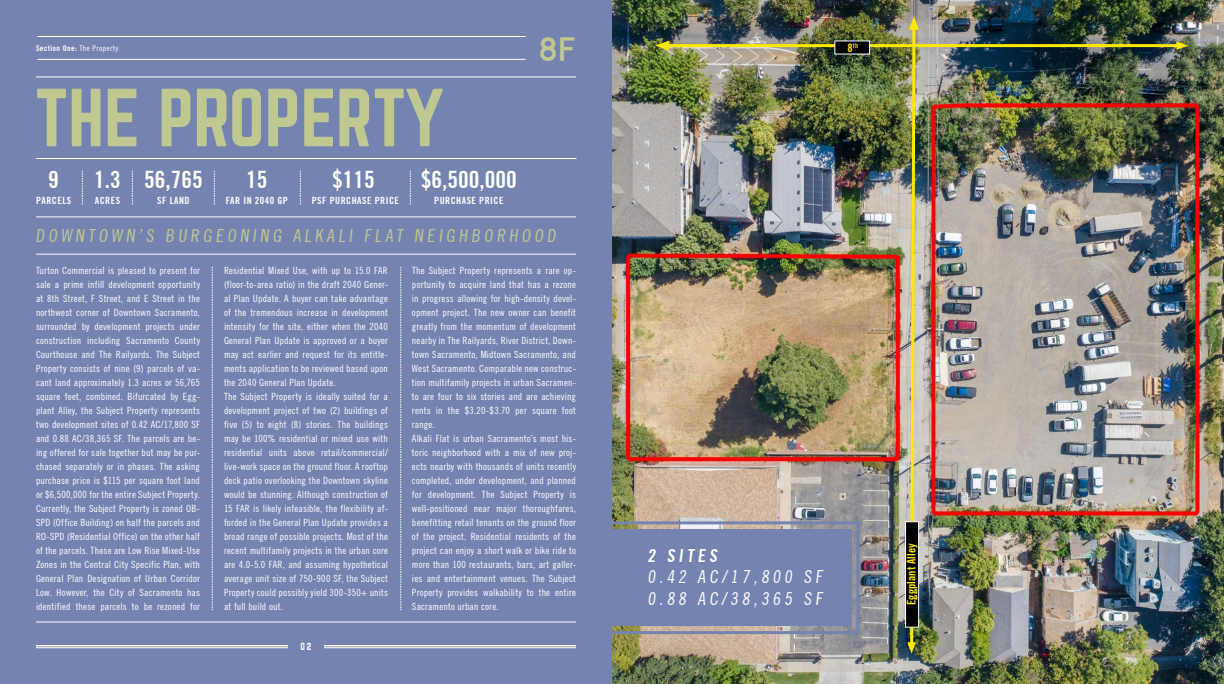
<style>
.page{position:relative;width:1224px;height:684px;background:#fff}
.page>*{position:absolute;margin:0;border:0;box-sizing:border-box;transform-origin:0 0}
.t1{font:72px "Norwester";color:#bfc891}
.t2{font:32px "ADAM.CGPRO";color:#bfc891}
.t3{font:700 condensed 24px "Trade Gothic No.20";color:#fff}
.t4{font:condensed 18px "Trade Gothic No.18";color:#bfc891}
.t5{font:condensed 18px/21.6px "Trade Gothic No.18";color:#fff}
.t6{font:700 condensed 18px "Trade Gothic No.20";color:#fff}
.t7{font:700 condensed 11.8px "Trade Gothic No.20";letter-spacing:.005em;color:#fde900}
.t8{font:condensed 10px/14px "Trade Gothic No.18";letter-spacing:.015em;color:#fff}
.t9{font:700 condensed 10px "Trade Gothic No.20";letter-spacing:.05em;color:#fff}
.t10{font:9px "Norwester";color:#fff}
.t11{font:700 condensed 8px "Trade Gothic No.20";letter-spacing:.05em;color:#fff}
.t12{font:700 condensed 6.9px "Trade Gothic No.20";color:#fde900}
.s1{font-family:"Trade Gothic No.18";font-weight:400}
.s2{font-size:11.8px}
</style>
<div class="page">
<div style="left:0;top:0;width:619px;height:684px;background:#7583b1"></div>
<img style="left:612px;top:0;width:612px;height:684px">
<svg style="left:82px;top:171px;width:1px;height:33px"></svg>
<svg style="left:132px;top:171px;width:1px;height:33px"></svg>
<svg style="left:214px;top:171px;width:1px;height:33px"></svg>
<svg style="left:300px;top:171px;width:1px;height:33px"></svg>
<svg style="left:410px;top:171px;width:1px;height:33px"></svg>
<hr style="left:36px;top:158px;width:540px;height:1px;background:#fff">
<hr style="left:36px;top:217px;width:540px;height:1px;background:#fff">
<hr style="left:36px;top:622px;width:540px;height:1px;background:#fff">
<hr style="left:36px;top:77px;width:540px;height:1px;background:#fff">
<hr style="left:36px;top:645px;width:252px;height:1px;background:#fff">
<hr style="left:36px;top:647px;width:252px;height:1px;background:#fff">
<hr style="left:324px;top:645px;width:252px;height:1px;background:#fff">
<hr style="left:324px;top:647px;width:252px;height:1px;background:#fff">
<hr style="left:36px;top:254px;width:540px;height:1px;background:#fff">
<hr style="left:37px;top:59px;width:489px;height:1px;background:#fff">
<hr style="left:37px;top:36px;width:489px;height:1px;background:#fff">
<svg style="left:212px;top:267px;width:1px;height:343px"></svg>
<svg style="left:400px;top:267px;width:1px;height:343px"></svg>
<div style="left:612px;top:529px;width:240px;height:97px;background:#7583b1"></div>
<div style="left:606px;top:521px;width:254px;height:113px;border:3px solid #7583b1"></div>
<img style="left:907px;top:16px;width:12px;height:638px">
<div style="left:905px;top:521px;width:14px;height:107px;background:#000;border:1px solid #fff"></div>
<hr style="left:664px;top:44px;width:517px;height:3px;background:#fde900">
<svg style="left:656px;top:41px;width:13px;height:10px"></svg>
<svg style="left:1176px;top:41px;width:12px;height:9px"></svg>
<div style="left:834px;top:41px;width:36px;height:13px;background:#000"></div>
<p class="t11" style="left:36px;top:44px;width:84px">Section One: <span class="s1">The Property</span></p>
<h1 class="t1" style="left:35px;top:83px;width:411px">THE PROPERTY</h1>
<h3 class="t3" style="left:48px;top:165px;width:12px">9</h3>
<h3 class="t3" style="left:94px;top:165px;width:110px">1.3 56,765</h3>
<h3 class="t3" style="left:246px;top:165px;width:23px">15</h3>
<h3 class="t3" style="left:332px;top:165px;width:44px">$115</h3>
<h3 class="t3" style="left:421px;top:165px;width:97px">$6,500,000</h3>
<p class="t9" style="left:36px;top:195px;width:37px">PARCELS</p>
<p class="t9" style="left:95px;top:195px;width:27px">ACRES</p>
<p class="t9" style="left:157px;top:195px;width:34px">SF LAND</p>
<p class="t9" style="left:226px;top:195px;width:64px">FAR IN 2040 GP</p>
<p class="t9" style="left:312px;top:195px;width:89px">PSF PURCHASE PRICE</p>
<p class="t9" style="left:434px;top:195px;width:71px">PURCHASE PRICE</p>
<h2 class="t2" style="left:538px;top:29px;width:40px">8F</h2>
<h3 class="t4" style="left:36px;top:225px;width:524px">DOWNTOWN’S BURGEONING ALKALI FLAT NEIGHBORHOOD</h3>
<p class="t8" style="left:36px;top:263px;width:166px;text-align:justify">Turton Commercial is pleased to present for sale a prime infill development opportunity at 8th Street, F Street, and E Street in the northwest corner of Downtown Sacramento, surrounded by development projects under construction including Sacramento County Courthouse and The Railyards. The Subject Property consists of nine (9) parcels of va&shy;cant land approximately 1.3 acres or 56,765 square feet, combined. Bifurcated by Egg&shy;plant Alley, the Subject Property represents two development sites of 0.42 AC/17,800 SF and 0.88 AC/38,365 SF. The parcels are be&shy;ing offered for sale together but may be pur&shy;chased separately or in phases. The asking purchase price is $115 per square foot land or $6,500,000 for the entire Subject Property.<br>Currently, the Subject Property is zoned OB-SPD (Office Building) on half the parcels and RO-SPD (Residential Office) on the other half of the parcels. These are Low Rise Mixed-Use Zones in the Central City Specific Plan, with General Plan Designation of Urban Corridor Low. However, the City of Sacramento has identified these parcels to be rezoned for</p>
<p class="t10" style="left:300px;top:642px;width:12px">02</p>
<p class="t8" style="left:224px;top:263px;width:166px">Residential Mixed Use, with up to 15.0 FAR (floor-to-area ratio) in the draft 2040 Gener&shy;al Plan Update. A buyer can take advantage of the tremendous increase in development intensity for the site, either when the 2040<br>General Plan Update is approved or a buyer may act earlier and request for its entitle&shy;ments application to be reviewed based upon the 2040 General Plan Update.<br>The Subject Property is ideally suited for a development project of two (2) buildings of five (5) to eight (8) stories. The buildings may be 100% residential or mixed use with residential units above retail/commercial/ live-work space on the ground floor. A rooftop deck patio overlooking the Downtown skyline would be stunning. Although construction of 15 FAR is likely infeasible, the flexibility af&shy;forded in the General Plan Update provides a broad range of possible projects. Most of the recent multifamily projects in the urban core are 4.0-5.0 FAR, and assuming hypothetical average unit size of 750-900 SF, the Subject Property could possibly yield 300-350+ units at full build out.</p>
<p class="t8" style="left:412px;top:263px;width:166px">The Subject Property represents a rare op&shy;portunity to acquire land that has a rezone in progress allowing for high-density devel&shy;opment project. The new owner can benefit greatly from the momentum of development nearby in The Railyards, River District, Down&shy;town Sacramento, Midtown Sacramento, and West Sacramento. Comparable new construc&shy;tion multifamily projects in urban Sacramen&shy;to are four to six stories and are achieving rents in the $3.20-$3.70 per square foot range.<br>Alkali Flat is urban Sacramento’s most his&shy;toric neighborhood with a mix of new proj&shy;ects nearby with thousands of units recently completed, under development, and planned for development. The Subject Property is well-positioned near major thoroughfares, benefitting retail tenants on the ground floor of the project. Residential residents of the project can enjoy a short walk or bike ride to more than 100 restaurants, bars, art galler&shy;ies and entertainment venues. The Subject Property provides walkability to the entire Sacramento urban core.</p>
<p class="t12" style="left:847px;top:41px;width:12px"><span class="s2">8</span>th</p>
<h3 class="t6" style="left:648px;top:544px;width:74px">2 SITES</h3>
<h3 class="t5" style="left:648px;top:566px;width:179px">0.42 AC/17,800 SF<br>0.88 AC/38,365 SF</h3>
<p class="t7" style="left:904px;top:605px;width:63px;rotate:-90deg">Eggplant Alley</p>
</div>
